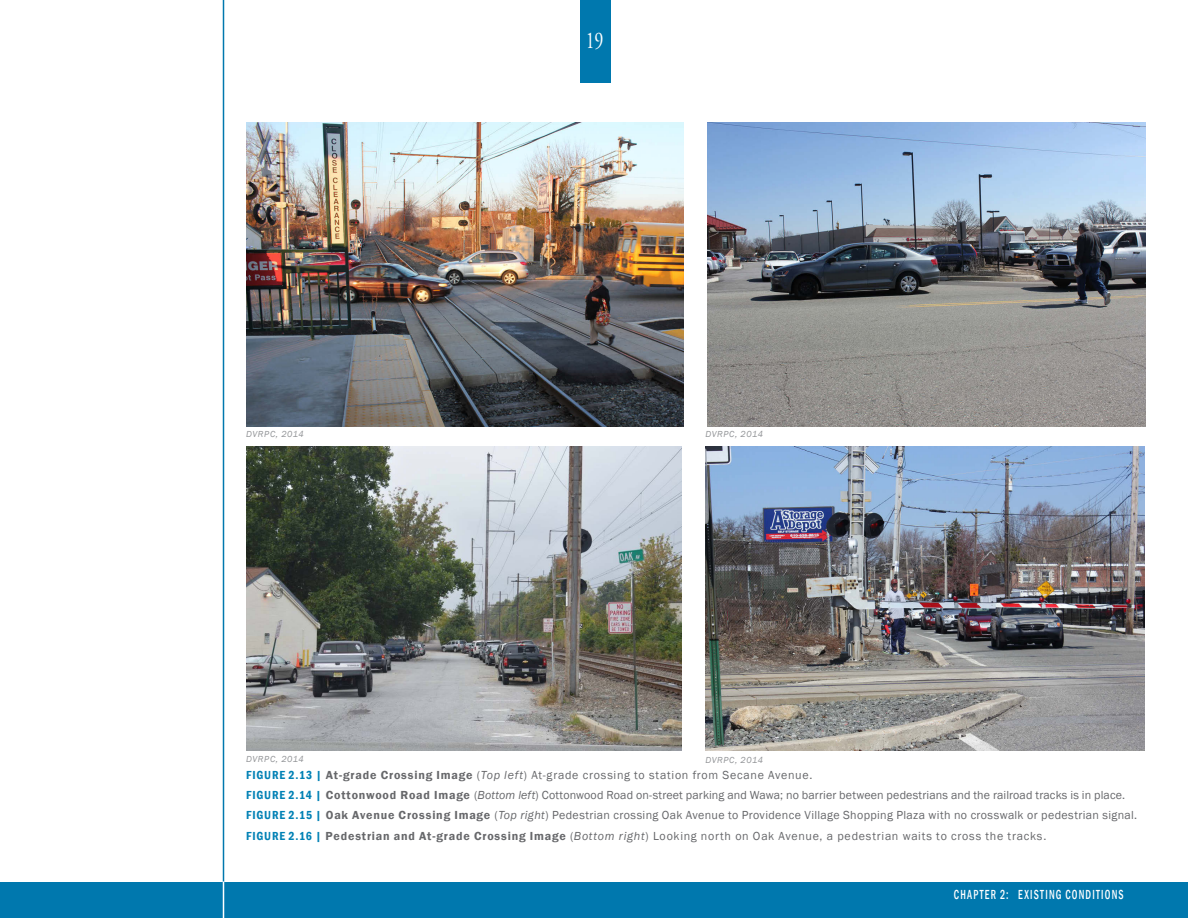
<style>
.page{position:relative;width:1188px;height:918px;background:#fff}
.page>*{position:absolute;margin:0;border:0;box-sizing:border-box;transform-origin:0 0}
.t1{font:24px "Adobe Garamond Pro";color:#fff;scale:.75 1}
.t2{font:500 condensed 13.5px "Franklin Gothic";letter-spacing:.115em;color:#fff;scale:.75 1}
.bullets{font:12px "Franklin Gothic";letter-spacing:.06em;color:#67686b}
.bullets-2{font:12px "Franklin Gothic";letter-spacing:.01em;color:#67686b}
.bullets-3{font:12px "Franklin Gothic";letter-spacing:.03em;color:#67686b}
.bullets-4{font:italic 9px "Franklin Gothic";letter-spacing:.065em;color:#919396}
.s1{font-weight:600;font-stretch:condensed;color:#0081b5}
.s2{font-weight:600;color:#0081b5}
.s3{font-weight:600}
.s4{font-style:italic}
</style>
<div class="page">
<div style="left:0;top:882px;width:1188px;height:36px;background:#0078ae"></div>
<div style="left:580px;top:0;width:30px;height:83px;background:#0078ae"></div>
<hr style="left:223px;top:0;width:1px;height:882px;background:#0078ae">
<hr style="left:223px;top:882px;width:1px;height:36px;background:#fff">
<img style="left:246px;top:122px;width:438px;height:305px">
<img style="left:246px;top:446px;width:436px;height:305px">
<img style="left:708px;top:122px;width:437px;height:305px">
<img style="left:706px;top:446px;width:439px;height:305px">
<h1 class="t1" style="left:586px;top:26px;width:25px">19</h1>
<p class="bullets-4" style="left:246px;top:429px;width:59px">DVRPC, 2014</p>
<p class="bullets-4" style="left:706px;top:429px;width:59px">DVRPC, 2014</p>
<p class="bullets-4" style="left:246px;top:753px;width:59px">DVRPC, 2014</p>
<p class="bullets-4" style="left:706px;top:755px;width:59px">DVRPC, 2014</p>
<p class="bullets" style="left:246px;top:767px;width:568px"><span class="s1">FIGURE 2.13</span> <span class="s2">|</span> <span class="s3">At-grade Crossing Image</span> (<span class="s4">Top left</span>) At-grade crossing to station from Secane Avenue.</p>
<p class="bullets-2" style="left:246px;top:788px;width:880px"><span class="s1">FIGURE 2.14</span> <span class="s2">|</span> <span class="s3">Cottonwood Road Image</span> (<span class="s4">Bottom left</span>) Cottonwood Road on-street parking and Wawa; no barrier between pedestrians and the railroad tracks is in place.</p>
<p class="bullets-3" style="left:246px;top:808px;width:893px"><span class="s1">FIGURE 2.15</span> <span class="s2">|</span> <span class="s3">Oak Avenue Crossing Image</span> (<span class="s4">Top right</span>) Pedestrian crossing Oak Avenue to Providence Village Shopping Plaza with no crosswalk or pedestrian signal.</p>
<p class="bullets" style="left:246px;top:828px;width:802px"><span class="s1">FIGURE 2.16</span> <span class="s2">|</span> <span class="s3">Pedestrian and At-grade Crossing Image</span> (<span class="s4">Bottom right</span>) Looking north on Oak Avenue, a pedestrian waits to cross the tracks.</p>
<p class="t2" style="left:954px;top:885px;width:228px">CHAPTER 2: EXISTING CONDITIONS</p>
</div>
